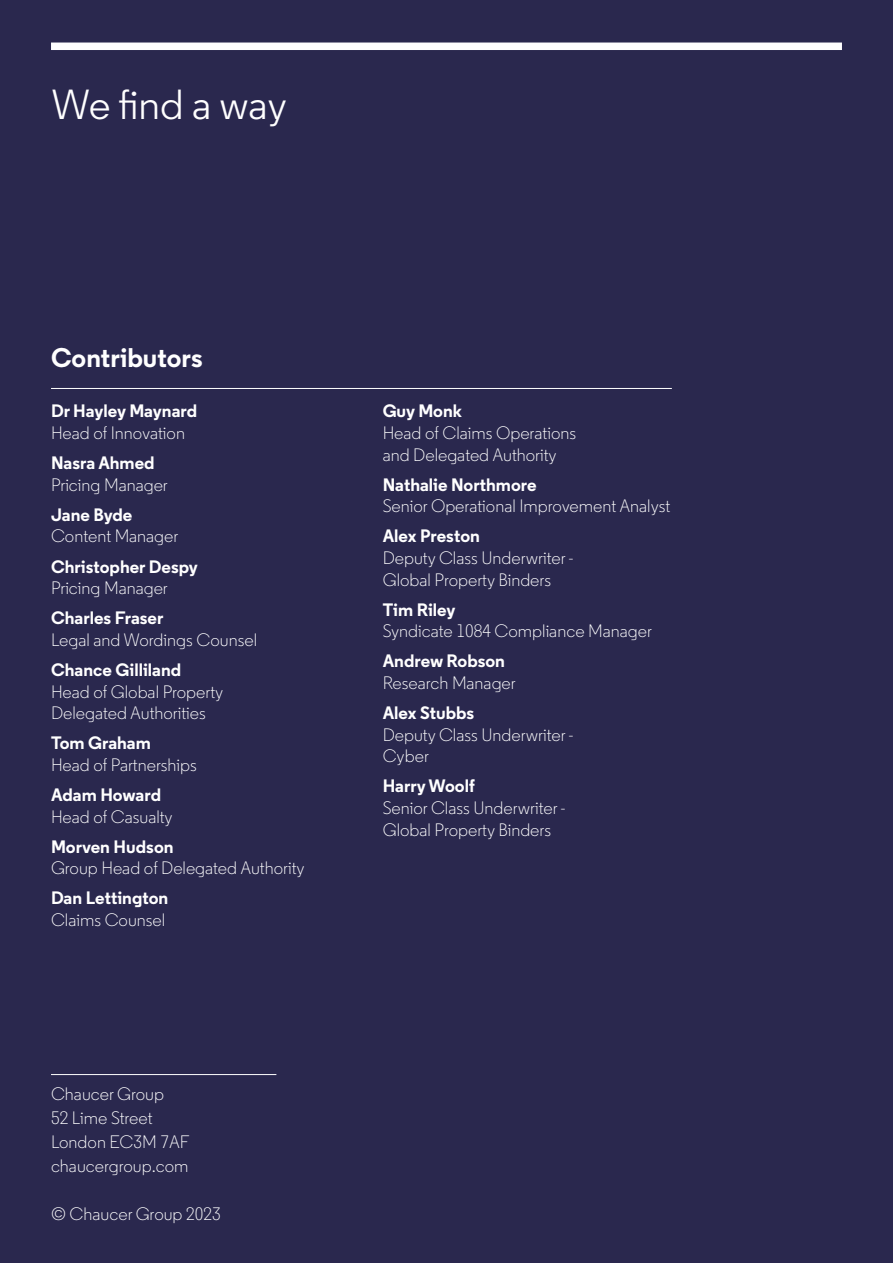
<style>
.page{position:relative;width:893px;height:1263px;background:#2a284e}
.page>*{position:absolute;margin:0;border:0;box-sizing:border-box;transform-origin:0 0}
.t1{font:42px "Regular";letter-spacing:-.01em;color:#fff}
.t2{font:700 27px "Regular";color:#fff}
.t3{font:300 18px/21.6px "Regular";color:#fff}
.t4{font:700 18px "Regular";color:#fff}
</style>
<div class="page">
<hr style="left:51px;top:1074px;width:225px;height:1px;background:#fff">
<hr style="left:51px;top:388px;width:621px;height:1px;background:#fff">
<div style="left:51px;top:43px;width:791px;height:7px;background:#fff"></div>
<h1 class="t1" style="left:51px;top:78px;width:238px">We find a way</h1>
<h2 class="t2" style="left:51px;top:340px;width:153px">Contributors</h2>
<p class="t4" style="left:51px;top:399px;width:148px">Dr Hayley Maynard</p>
<p class="t3" style="left:51px;top:422px;width:135px">Head of Innovation</p>
<p class="t4" style="left:51px;top:451px;width:105px">Nasra Ahmed</p>
<p class="t3" style="left:51px;top:474px;width:118px">Pricing Manager</p>
<p class="t4" style="left:51px;top:503px;width:83px">Jane Byde</p>
<p class="t3" style="left:51px;top:526px;width:129px">Content Manager</p>
<p class="t4" style="left:51px;top:554px;width:148px">Christopher Despy</p>
<p class="t3" style="left:51px;top:577px;width:118px">Pricing Manager</p>
<p class="t4" style="left:51px;top:606px;width:114px">Charles Fraser</p>
<p class="t3" style="left:51px;top:629px;width:208px">Legal and Wordings Counsel</p>
<p class="t4" style="left:51px;top:658px;width:132px">Chance Gilliland</p>
<p class="t3" style="left:51px;top:681px;width:174px">Head of Global Property<br>Delegated Authorities</p>
<p class="t4" style="left:51px;top:731px;width:101px">Tom Graham</p>
<p class="t3" style="left:51px;top:754px;width:147px">Head of Partnerships</p>
<p class="t4" style="left:51px;top:783px;width:112px">Adam Howard</p>
<p class="t3" style="left:51px;top:806px;width:123px">Head of Casualty</p>
<p class="t4" style="left:51px;top:835px;width:124px">Morven Hudson</p>
<p class="t3" style="left:51px;top:857px;width:255px">Group Head of Delegated Authority</p>
<p class="t4" style="left:51px;top:886px;width:119px">Dan Lettington</p>
<p class="t3" style="left:51px;top:909px;width:116px">Claims Counsel</p>
<p class="t3" style="left:51px;top:1082px;width:140px;line-height:24px">Chaucer Group<br>52 Lime Street<br>London EC3M 7AF chaucergroup.com</p>
<p class="t3" style="left:51px;top:1203px;width:171px">© Chaucer Group 2023</p>
<p class="t4" style="left:383px;top:399px;width:81px">Guy Monk</p>
<p class="t3" style="left:383px;top:422px;width:195px">Head of Claims Operations and Delegated Authority</p>
<p class="t4" style="left:383px;top:473px;width:155px">Nathalie Northmore</p>
<p class="t3" style="left:383px;top:495px;width:289px">Senior Operational Improvement Analyst</p>
<p class="t4" style="left:383px;top:524px;width:99px">Alex Preston</p>
<p class="t3" style="left:383px;top:547px;width:192px">Deputy Class Underwriter -<br>Global Property Binders</p>
<p class="t4" style="left:383px;top:598px;width:74px">Tim Riley</p>
<p class="t3" style="left:383px;top:620px;width:271px">Syndicate 1084 Compliance Manager</p>
<p class="t4" style="left:383px;top:649px;width:124px">Andrew Robson</p>
<p class="t3" style="left:383px;top:672px;width:135px">Research Manager</p>
<p class="t4" style="left:383px;top:701px;width:93px">Alex Stubbs</p>
<p class="t3" style="left:383px;top:724px;width:192px">Deputy Class Underwriter -<br>Cyber</p>
<p class="t4" style="left:383px;top:774px;width:94px">Harry Woolf</p>
<p class="t3" style="left:383px;top:797px;width:184px">Senior Class Underwriter -<br>Global Property Binders</p>
</div>
